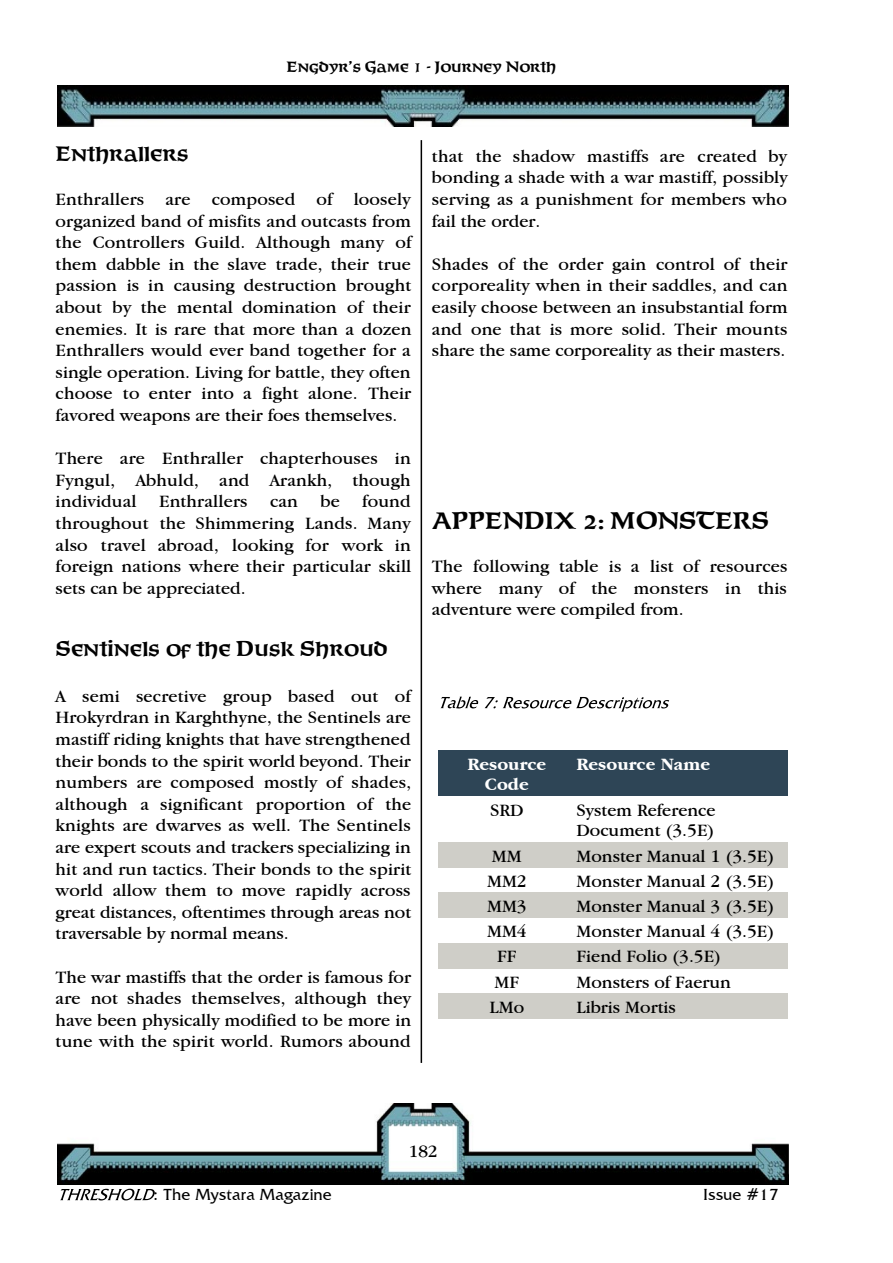
<style>
.page{position:relative;width:893px;height:1263px;background:#fff}
.page>*{position:absolute;margin:0;border:0;box-sizing:border-box;transform-origin:0 0}
.t1{font:700 24px "OPTI Furst";color:#000}
.t2{font:700 21px "OPTI Furst";color:#000}
.t3{font:18px/21.6px "Garamond IT Cby BT";color:#000;text-align:justify}
.t4{font:700 18px/20.1px "Garamond IT Cby BT";color:#fff;text-align:center}
.t5{font:18px "ITC Garamond Std";color:#000}
.t6{font:16.5px "Friz Quadrata IT Cby BT";color:#000}
.t7{font:700 15px "OPTI Furst";color:#000}
</style>
<div class="page">
<img style="left:58px;top:86px;width:731px;height:40px">
<svg style="left:60px;top:1189px;width:95px;height:11px"></svg>
<img style="left:58px;top:1104px;width:730px;height:81px">
<hr style="left:421px;top:140px;width:1px;height:923px;background:#000">
<div style="left:439px;top:751px;width:136px;height:45px;background:#2e4556"></div>
<div style="left:575px;top:751px;width:212px;height:45px;background:#2e4556"></div>
<div style="left:439px;top:842px;width:136px;height:25px;background:#cfcec8"></div>
<div style="left:575px;top:842px;width:212px;height:25px;background:#cfcec8"></div>
<div style="left:439px;top:892px;width:136px;height:26px;background:#cfcec8"></div>
<div style="left:575px;top:892px;width:212px;height:26px;background:#cfcec8"></div>
<div style="left:439px;top:943px;width:136px;height:25px;background:#cfcec8"></div>
<div style="left:575px;top:943px;width:212px;height:25px;background:#cfcec8"></div>
<div style="left:439px;top:993px;width:136px;height:26px;background:#cfcec8"></div>
<div style="left:575px;top:993px;width:212px;height:26px;background:#cfcec8"></div>
<svg style="left:441px;top:697px;width:37px;height:11px"></svg>
<svg style="left:485px;top:697px;width:184px;height:15px"></svg>
<p class="t7" style="left:287px;top:62px;width:271px">Engdyr’s Game 1 - Journey North</p>
<p class="t2" style="left:56px;top:146px;width:134px">Enthrallers</p>
<p class="t3" style="left:56px;top:189px;width:357px">Enthrallers are composed of loosely organized band of misfits and outcasts from the Controllers Guild. Although many of them dabble in the slave trade, their true passion is in causing destruction brought about by the mental domination of their enemies. It is rare that more than a dozen Enthrallers would ever band together for a single operation. Living for battle, they often choose to enter into a fight alone. Their favored weapons are their foes themselves.</p>
<p class="t3" style="left:56px;top:449px;width:357px">There are Enthraller chapterhouses in Fyngul, Abhuld, and Arankh, though individual Enthrallers can be found throughout the Shimmering Lands. Many also travel abroad, looking for work in foreign nations where their particular skill sets can be appreciated.</p>
<p class="t2" style="left:56px;top:641px;width:333px">Sentinels of the Dusk Shroud</p>
<p class="t3" style="left:56px;top:686px;width:357px">A semi secretive group based out of Hrokyrdran in Karghthyne, the Sentinels are mastiff riding knights that have strengthened their bonds to the spirit world beyond. Their numbers are composed mostly of shades, although a significant proportion of the knights are dwarves as well. The Sentinels are expert scouts and trackers specializing in hit and run tactics. Their bonds to the spirit world allow them to move rapidly across great distances, oftentimes through areas not traversable by normal means.</p>
<p class="t3" style="left:56px;top:967px;width:357px">The war mastiffs that the order is famous for are not shades themselves, although they have been physically modified to be more in tune with the spirit world. Rumors abound</p>
<p class="t3" style="left:432px;top:146px;width:357px">that the shadow mastiffs are created by bonding a shade with a war mastiff, possibly serving as a punishment for members who fail the order.</p>
<p class="t3" style="left:432px;top:254px;width:357px">Shades of the order gain control of their corporeality when in their saddles, and can easily choose between an insubstantial form and one that is more solid. Their mounts share the same corporeality as their masters.</p>
<h1 class="t1" style="left:432px;top:512px;width:338px">APPENDIX 2: MONSTERS</h1>
<p class="t3" style="left:432px;top:557px;width:357px">The following table is a list of resources where many of the monsters in this adventure were compiled from.</p>
<p class="t4" style="left:467px;top:755px;width:80px">Resource<br>Code</p>
<p class="t4" style="left:576px;top:755px;width:135px">Resource Name</p>
<p class="t3" style="left:490px;top:800px;width:35px">SRD</p>
<p class="t3" style="left:576px;top:800px;width:141px;line-height:20.7px">System Reference<br>Document (3.5E)</p>
<p class="t3" style="left:492px;top:846px;width:31px">MM</p>
<p class="t3" style="left:576px;top:846px;width:199px">Monster Manual 1 (3.5E)</p>
<p class="t3" style="left:487px;top:871px;width:41px">MM2</p>
<p class="t3" style="left:576px;top:871px;width:199px">Monster Manual 2 (3.5E)</p>
<p class="t3" style="left:487px;top:896px;width:41px">MM3</p>
<p class="t3" style="left:576px;top:896px;width:199px">Monster Manual 3 (3.5E)</p>
<p class="t3" style="left:487px;top:922px;width:41px">MM4</p>
<p class="t3" style="left:576px;top:922px;width:199px">Monster Manual 4 (3.5E)</p>
<p class="t3" style="left:497px;top:947px;width:21px">FF</p>
<p class="t3" style="left:576px;top:947px;width:146px">Fiend Folio (3.5E)</p>
<p class="t3" style="left:495px;top:972px;width:26px">MF</p>
<p class="t3" style="left:576px;top:972px;width:156px">Monsters of Faerun</p>
<p class="t3" style="left:490px;top:997px;width:36px">LMo</p>
<p class="t3" style="left:576px;top:997px;width:101px">Libris Mortis</p>
<p class="t5" style="left:409px;top:1144px;width:30px">182</p>
<p class="t6" style="left:153px;top:1187px;width:180px">: The Mystara Magazine</p>
<p class="t6" style="left:703px;top:1187px;width:77px">Issue #17</p>
</div>
